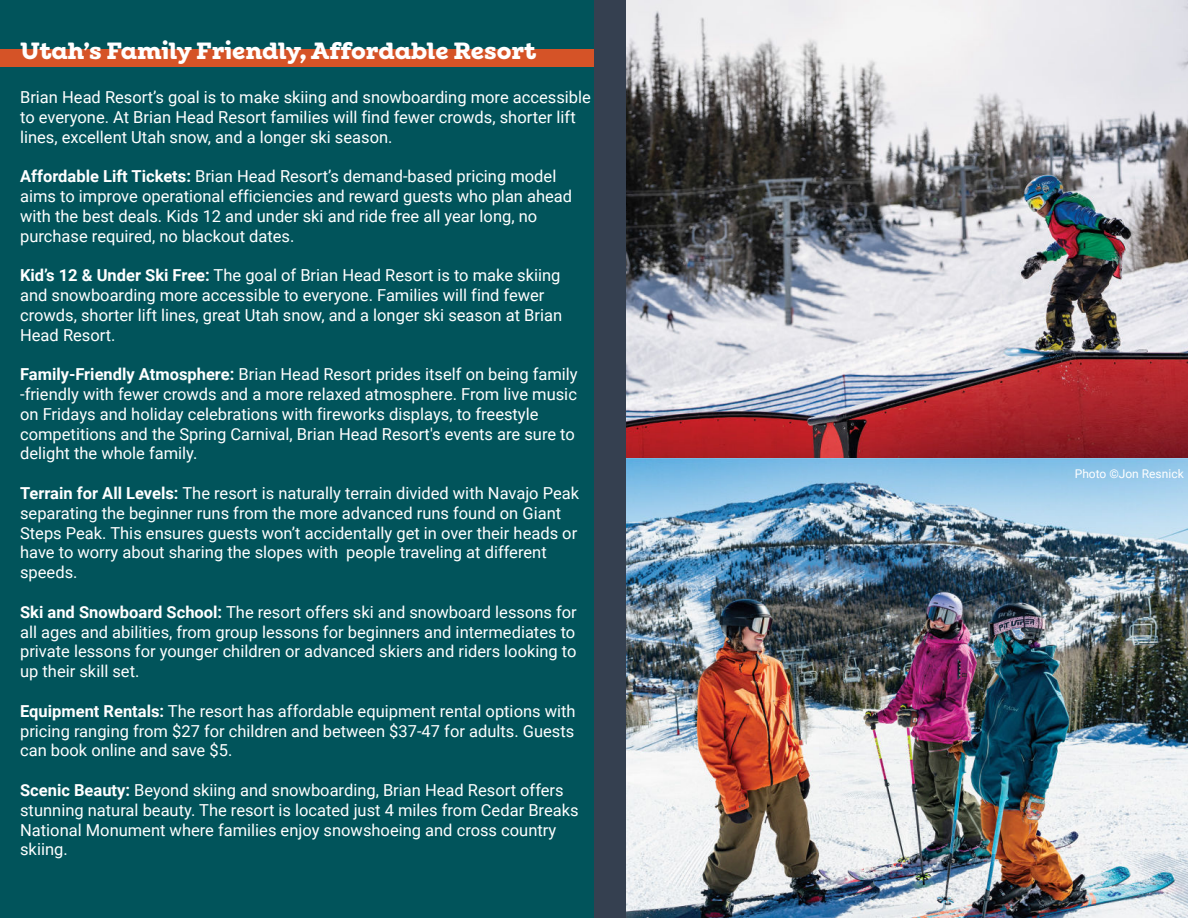
<style>
.page{position:relative;width:1188px;height:918px;background:#fff}
.page>*{position:absolute;margin:0;border:0;box-sizing:border-box;transform-origin:0 0}
.t1{font:700 24px "Winden Alt";color:#fff}
.t2{font:16.5px/19.8px "Roboto";color:#fff}
.t3{font:12px "Roboto";color:#fff}
.s1{font-weight:700}
</style>
<div class="page">
<img style="left:625px;top:0;width:563px;height:458px">
<img style="left:625px;top:459px;width:563px;height:459px">
<div style="left:594px;top:0;width:31px;height:918px;background:#354050"></div>
<div style="left:0;top:0;width:594px;height:918px;background:#01545b"></div>
<div style="left:0;top:49px;width:594px;height:18px;background:#d55327"></div>
<h1 class="t1" style="left:20px;top:40px;width:518px">Utah’s Family Friendly, Affordable Resort</h1>
<p class="t2" style="left:20px;top:88px;width:572px">Brian Head Resort’s goal is to make skiing and snowboarding more accessible to everyone. At Brian Head Resort families will find fewer crowds, shorter lift lines, excellent Utah snow, and a longer ski season.</p>
<p class="t2" style="left:20px;top:167px;width:554px"><span class="s1">Affordable Lift Tickets:</span> Brian Head Resort’s demand-based pricing model aims to improve operational efficiencies and reward guests who plan ahead with the best deals. Kids 12 and under ski and ride free all year long, no purchase required, no blackout dates.</p>
<p class="t2" style="left:20px;top:266px;width:544px"><span class="s1">Kid’s 12 &amp; Under Ski Free:</span> The goal of Brian Head Resort is to make skiing and snowboarding more accessible to everyone. Families will find fewer crowds, shorter lift lines, great Utah snow, and a longer ski season at Brian Head Resort.</p>
<p class="t2" style="left:20px;top:365px;width:559px"><span class="s1">Family-Friendly Atmosphere:</span> Brian Head Resort prides itself on being family -friendly with fewer crowds and a more relaxed atmosphere. From live music on Fridays and holiday celebrations with fireworks displays, to freestyle competitions and the Spring Carnival, Brian Head Resort's events are sure to delight the whole family.</p>
<p class="t2" style="left:20px;top:484px;width:561px"><span class="s1">Terrain for All Levels:</span> The resort is naturally terrain divided with Navajo Peak separating the beginner runs from the more advanced runs found on Giant Steps Peak. This ensures guests won’t accidentally get in over their heads or have to worry about sharing the slopes with people traveling at different speeds.</p>
<p class="t2" style="left:20px;top:603px;width:558px;text-align:justify"><span class="s1">Ski and Snowboard School:</span> The resort offers ski and snowboard lessons for all ages and abilities, from group lessons for beginners and intermediates to private lessons for younger children or advanced skiers and riders looking to up their skill set.</p>
<p class="t2" style="left:20px;top:702px;width:557px;text-align:justify"><span class="s1">Equipment Rentals:</span> The resort has affordable equipment rental options with pricing ranging from $27 for children and between $37-47 for adults. Guests can book online and save $5.</p>
<p class="t2" style="left:20px;top:781px;width:560px"><span class="s1">Scenic Beauty:</span> Beyond skiing and snowboarding, Brian Head Resort offers stunning natural beauty. The resort is located just 4 miles from Cedar Breaks National Monument where families enjoy snowshoeing and cross country skiing.</p>
<p class="t3" style="left:1075px;top:468px;width:110px">Photo ©Jon Resnick</p>
</div>
